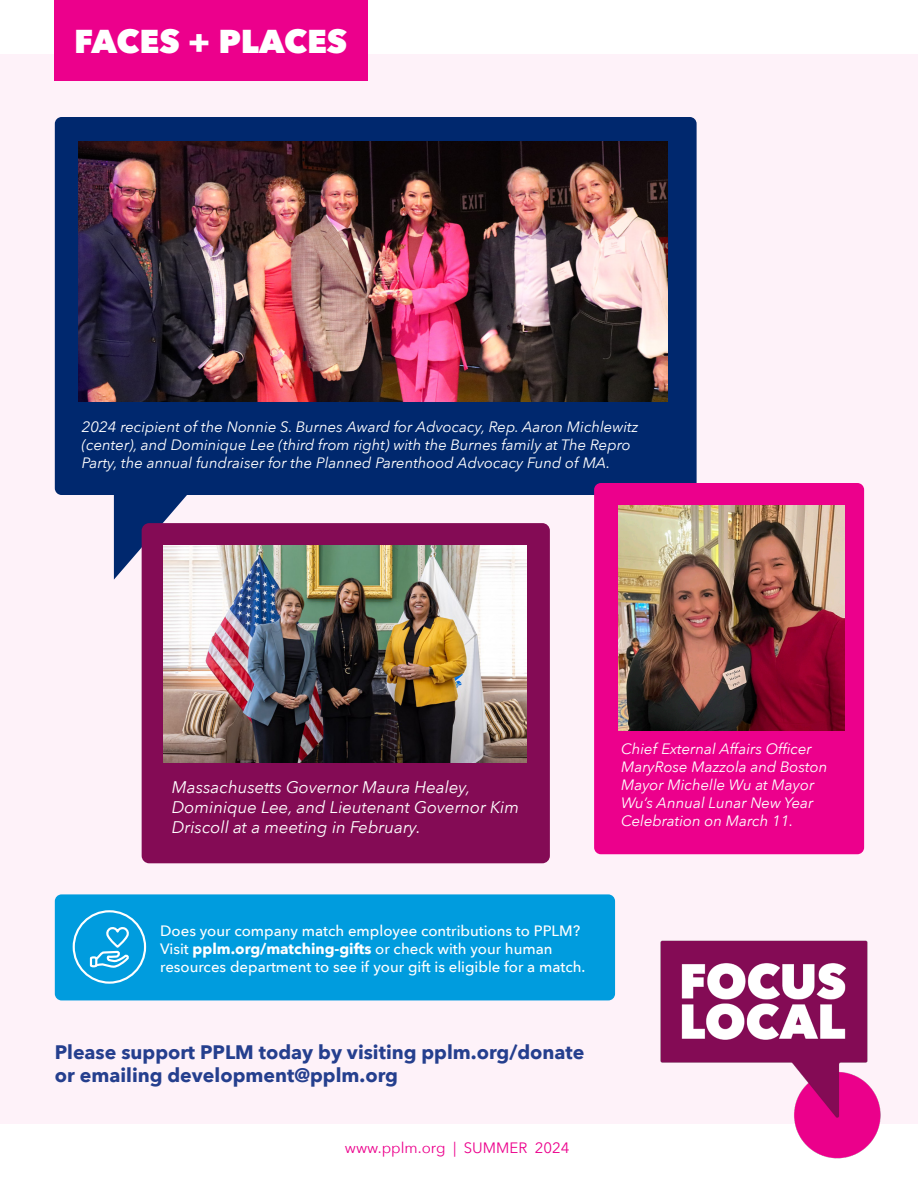
<style>
.page{position:relative;width:918px;height:1188px;background:#fff}
.page>*{position:absolute;margin:0;border:0;box-sizing:border-box;transform-origin:0 0}
.t1{font:800 33px "Avenir Next";color:#fff}
.t2{font:700 19.5px/23.4px "Avenir Next";color:#253f8e}
.body{font:italic 16.8px/20.1px "Avenir Next";color:#fff}
.body-2{font:italic 15px/18px "Avenir Next";color:#fff}
.body-3{font:500 15px/18px "Avenir Next";color:#fff}
.body-4{font:15px "Avenir Next";color:#ec008c}
.s1{font-weight:700}
</style>
<div class="page">
<div style="left:0;top:54px;width:918px;height:1069px;background:#fef2f9"></div>
<div style="left:54px;top:0;width:314px;height:80px;background:#ec008c"></div>
<img style="left:624px;top:940px;width:292px;height:219px">
<div style="left:55px;top:894px;width:560px;height:106px;background:#009cde;border-radius:7px"></div>
<div style="left:73px;top:910px;width:73px;height:74px;border:2px solid #fff;border-radius:50%"></div>
<svg style="left:89px;top:927px;width:40px;height:41px"></svg>
<svg style="left:114px;top:495px;width:73px;height:85px"></svg>
<div style="left:55px;top:117px;width:642px;height:378px;background:#00286e;border-radius:7px"></div>
<img style="left:78px;top:141px;width:590px;height:261px">
<div style="left:142px;top:523px;width:408px;height:340px;background:#840b55;border-radius:8px"></div>
<img style="left:164px;top:545px;width:363px;height:218px">
<div style="left:594px;top:483px;width:270px;height:371px;background:#ec008c;border-radius:7px"></div>
<img style="left:618px;top:506px;width:226px;height:225px">
<p class="t1" style="left:74px;top:21px;width:275px">FACES + PLACES</p>
<p class="body-2" style="left:82px;top:417px;width:558px">2024 recipient of the Nonnie S. Burnes Award for Advocacy, Rep. Aaron Michlewitz (center), and Dominique Lee (third from right) with the Burnes family at The Repro<br>Party, the annual fundraiser for the Planned Parenthood Advocacy Fund of MA.</p>
<p class="body" style="left:172px;top:776px;width:349px">Massachusetts Governor Maura Healey,<br>Dominique Lee, and Lieutenant Governor Kim<br>Driscoll at a meeting in February.</p>
<p class="body-3" style="left:160px;top:922px;width:427px">Does your company match employee contributions to PPLM?<br>Visit <span class="s1">pplm.org/matching-gifts</span> or check with your human resources department to see if your gift is eligible for a match.</p>
<p class="t2" style="left:55px;top:1040px;width:531px">Please support PPLM today by visiting pplm.org/donate or emailing development@pplm.org</p>
<p class="body-4" style="left:345px;top:1135px;width:226px">www.pplm.org | SUMMER 2024</p>
<p class="body-2" style="left:621px;top:739px;width:208px">Chief External Affairs Officer<br>MaryRose Mazzola and Boston<br>Mayor Michelle Wu at Mayor<br>Wu’s Annual Lunar New Year<br>Celebration on March 11.</p>
</div>
